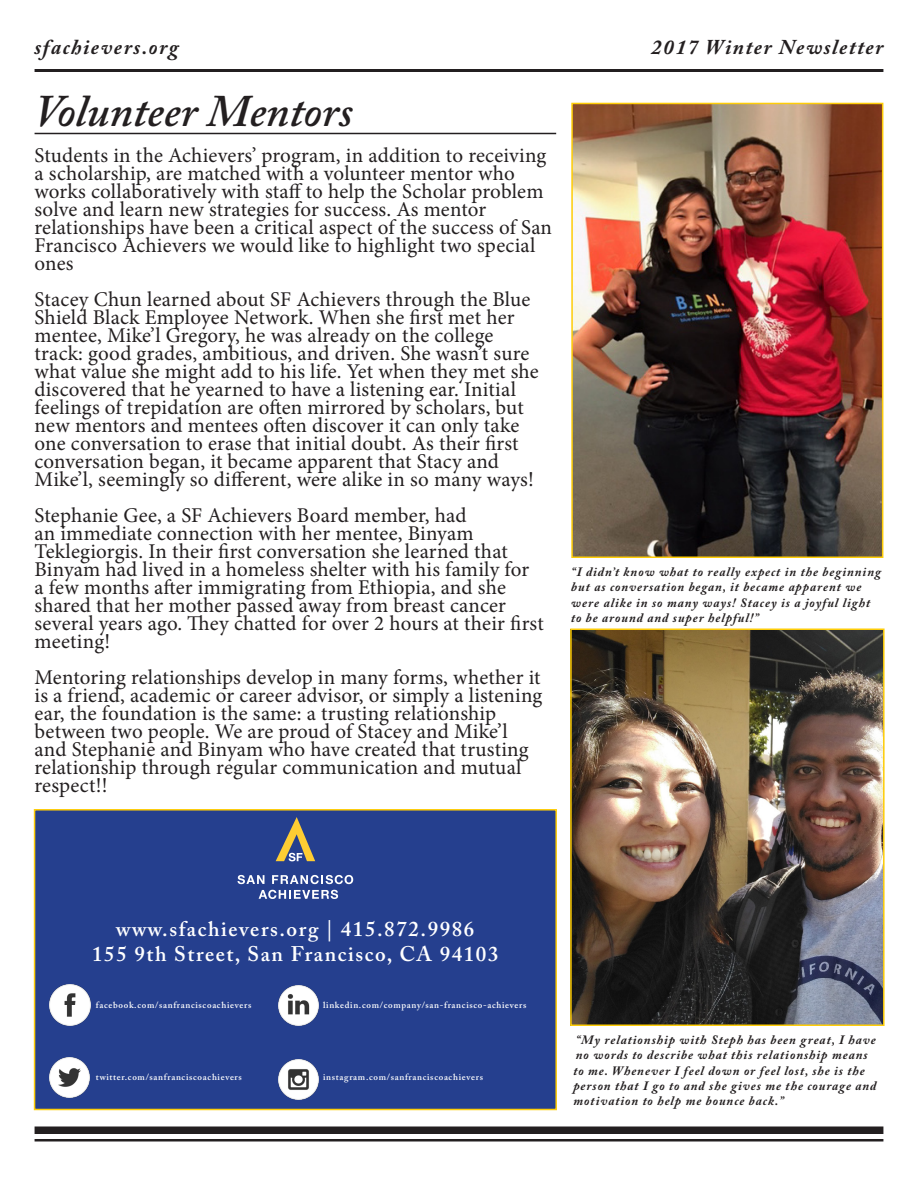
<style>
.page{position:relative;width:918px;height:1188px;background:#fff}
.page>*{position:absolute;margin:0;border:0;box-sizing:border-box;transform-origin:0 0}
.t1{font:italic 600 45px "Adobe Caslon Pro";color:#231f20}
.t2{font:21px/18px "Minion Pro";letter-spacing:.005em;color:#231f20}
.t3{font:600 21px/25.2px "Adobe Caslon Pro";letter-spacing:.075em;color:#fff;text-align:center}
.t4{font:italic 700 21px "Adobe Caslon Pro";letter-spacing:.075em;color:#231f20}
.t5{font:italic 700 12.75px/15.3px "Adobe Caslon Pro";letter-spacing:.075em;color:#231f20}
.t6{font:600 9px "Adobe Caslon Pro";letter-spacing:.075em;color:#fff}
</style>
<div class="page">
<div style="left:35px;top:1126px;width:848px;height:8px;background:#231f20"></div>
<hr style="left:35px;top:1139px;width:848px;height:3px;background:#231f20">
<hr style="left:35px;top:69px;width:848px;height:3px;background:#231f20">
<img style="left:574px;top:106px;width:306px;height:449px">
<div style="left:571px;top:103px;width:312px;height:455px;border:2px solid #fecd08"></div>
<hr style="left:35px;top:133px;width:521px;height:1px;background:#231f20">
<img style="left:573px;top:631px;width:309px;height:392px">
<div style="left:570px;top:628px;width:315px;height:398px;border:2px solid #fecd08"></div>
<div style="left:34px;top:809px;width:523px;height:301px;background:#253f8e;border:2px solid #fecd08"></div>
<svg style="left:238px;top:875px;width:26px;height:9px"></svg>
<svg style="left:272px;top:875px;width:81px;height:9px"></svg>
<svg style="left:259px;top:890px;width:79px;height:9px"></svg>
<svg style="left:276px;top:817px;width:39px;height:44px"></svg>
<img style="left:50px;top:1057px;width:40px;height:40px">
<img style="left:279px;top:1060px;width:40px;height:40px">
<img style="left:50px;top:985px;width:41px;height:41px">
<img style="left:279px;top:985px;width:40px;height:40px">
<p class="t4" style="left:35px;top:34px;width:146px">sfachievers.org</p>
<p class="t4" style="left:652px;top:34px;width:233px">2017 Winter Newsletter</p>
<p class="t1" style="left:35px;top:84px;width:320px">Volunteer Mentors</p>
<p class="t2" style="left:35px;top:146px;width:519px">Students in the Achievers’ program, in addition to receiving a scholarship, are matched with a volunteer mentor who works collaboratively with staff to help the Scholar problem solve and learn new strategies for success. As mentor relationships have been a critical aspect of the success of San Francisco Achievers we would like to highlight two special ones</p>
<p class="t2" style="left:35px;top:290px;width:506px">Stacey Chun learned about SF Achievers through the Blue Shield Black Employee Network. When she first met her mentee, Mike’l Gregory, he was already on the college track: good grades, ambitious, and driven. She wasn’t sure what value she might add to his life. Yet when they met she discovered that he yearned to have a listening ear. Initial feelings of trepidation are often mirrored by scholars, but new mentors and mentees often discover it can only take one conversation to erase that initial doubt. As their first conversation began, it became apparent that Stacy and Mike’l, seemingly so different, were alike in so many ways!</p>
<p class="t2" style="left:35px;top:506px;width:511px">Stephanie Gee, a SF Achievers Board member, had<br>an immediate connection with her mentee, Binyam Teklegiorgis. In their first conversation she learned that Binyam had lived in a homeless shelter with his family for<br>a few months after immigrating from Ethiopia, and she shared that her mother passed away from breast cancer several years ago. They chatted for over 2 hours at their first meeting!</p>
<p class="t2" style="left:35px;top:668px;width:509px">Mentoring relationships develop in many forms, whether it is a friend, academic or career advisor, or simply a listening ear, the foundation is the same: a trusting relationship between two people. We are proud of Stacey and Mike’l and Stephanie and Binyam who have created that trusting relationship through regular communication and mutual respect!!</p>
<p class="t5" style="left:571px;top:564px;width:311px">“I didn’t know what to really expect in the beginning but as conversation began, it became apparent we were alike in so many ways! Stacey is a joyful light to be around and super helpful!”</p>
<p class="t3" style="left:92px;top:916px;width:408px">www.sfachievers.org | 415.872.9986<br>155 9th Street, San Francisco, CA 94103</p>
<p class="t6" style="left:96px;top:1000px;width:157px">facebook.com/sanfranciscoachievers</p>
<p class="t6" style="left:323px;top:1000px;width:205px">linkedin.com/company/san-francisco-achievers</p>
<p class="t6" style="left:96px;top:1072px;width:147px">twitter.com/sanfranciscoachievers</p>
<p class="t6" style="left:323px;top:1072px;width:161px">instagram.com/sanfranciscoachievers</p>
<p class="t5" style="left:573px;top:1032px;width:304px">“My relationship with Steph has been great, I have no words to describe what this relationship means to me. Whenever I feel down or feel lost, she is the person that I go to and she gives me the courage and motivation to help me bounce back.”</p>
</div>
